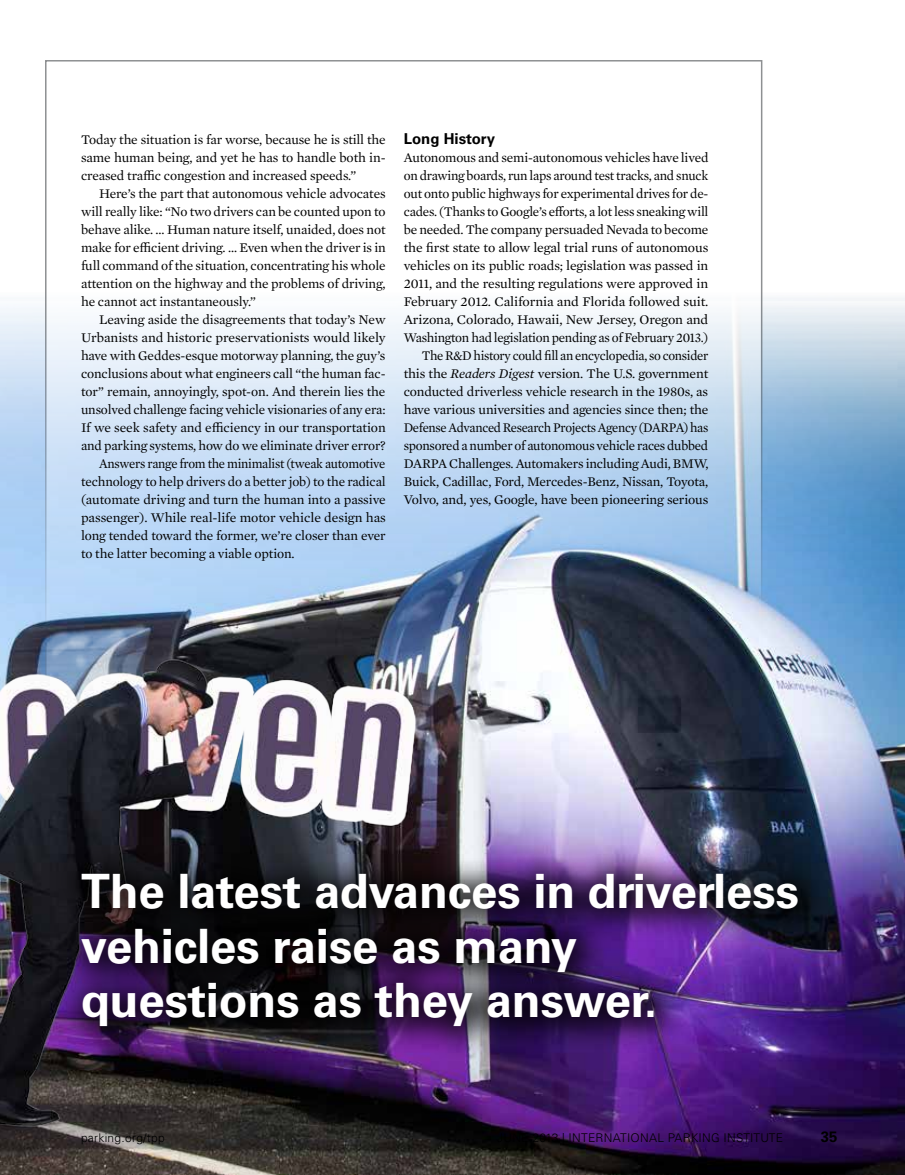
<style>
.page{position:relative;width:905px;height:1175px;background:#fff}
.page>*{position:absolute;margin:0;border:0;box-sizing:border-box;transform-origin:0 0}
.t1{font:700 47.25px/54.6px "Univers LT Std";letter-spacing:-.005em;color:#fff}
.t2{font:700 15px "Univers LT Std";color:#000}
.t3{font:13.5px/18px "Mercury Text G1";letter-spacing:-.015em;color:#000;text-align:justify}
.t4{font:13.5px "Mercury Text G1";letter-spacing:-.015em;color:#000;scale:.95 1}
.t5{font:300 12px "Univers LT Std";letter-spacing:.02em;color:#000}
.s1{font-style:italic}
</style>
<div class="page">
<img style="left:0;top:225px;width:904px;height:949px">
<svg style="left:45px;top:60px;width:717px;height:688px"></svg>
<div style="left:53px;top:845px;width:778px;height:216px;background:#000;opacity:.75"></div>
<p class="t3" style="left:81px;top:130px;width:306px">Today the situation is far worse, because he is still the same human being, and yet he has to handle both in&shy;creased traffic congestion and increased speeds.”</p>
<p class="t3" style="left:81px;top:184px;width:306px;text-indent:18px">Here’s the part that autonomous vehicle advocates will really like: “No two drivers can be counted upon to behave alike. … Human nature itself, unaided, does not make for efficient driving. … Even when the driver is in full command of the situation, concentrating his whole attention on the highway and the problems of driving, he cannot act instantaneously.”</p>
<p class="t3" style="left:99px;top:310px;width:288px">Leaving aside the disagreements that today’s New</p>
<p class="t3" style="left:81px;top:328px;width:306px">Urbanists and historic preservationists would likely</p>
<p class="t3" style="left:81px;top:346px;width:306px">have with Geddes-esque motorway planning, the guy’s</p>
<p class="t3" style="left:81px;top:364px;width:306px">conclusions about what engineers call “the human fac-</p>
<p class="t3" style="left:81px;top:382px;width:306px">tor” remain, annoyingly, spot-on. And therein lies the</p>
<p class="t3" style="left:81px;top:400px;width:306px">unsolved challenge facing vehicle visionaries of any era:</p>
<p class="t3" style="left:81px;top:418px;width:306px">If we seek safety and efficiency in our transportation</p>
<p class="t3" style="left:81px;top:436px;width:306px">and parking systems, how do we eliminate driver error?</p>
<p class="t4" style="left:99px;top:454px;width:303px">Answers range from the minimalist (tweak automotive</p>
<p class="t3" style="left:81px;top:472px;width:306px">technology to help drivers do a better job) to the radical</p>
<p class="t3" style="left:81px;top:490px;width:306px">(automate driving and turn the human into a passive</p>
<p class="t3" style="left:81px;top:508px;width:306px">passenger). While real-life motor vehicle design has</p>
<p class="t3" style="left:81px;top:526px;width:306px">long tended toward the former, we’re closer than ever</p>
<p class="t3" style="left:81px;top:544px;width:215px">to the latter becoming a viable option.</p>
<p class="t2" style="left:404px;top:130px;width:93px">Long History</p>
<p class="t3" style="left:404px;top:148px;width:306px;text-align:right">Autonomous and semi-autonomous vehicles have lived on drawing boards, run laps around test tracks, and snuck out onto public highways for experimental drives for de&shy;cades. (Thanks to Google’s efforts, a lot less sneaking will be needed. The company persuaded Nevada to become the first state to allow legal trial runs of autonomous vehicles on its public roads; legislation was passed in 2011, and the resulting regulations were approved in February 2012. California and Florida followed suit.<br>Arizona, Colorado, Hawaii, New Jersey, Oregon and Washington had legislation pending as of February 2013.)<br>The R&amp;D history could fill an encyclopedia, so consider this the <span class="s1">Readers Digest</span> version. The U.S. government conducted driverless vehicle research in the 1980s, as have various universities and agencies since then; the Defense Advanced Research Projects Agency (DARPA) has sponsored a number of autonomous vehicle races dubbed DARPA Challenges. Automakers including Audi, BMW, Buick, Cadillac, Ford, Mercedes-Benz, Nissan, Toyota, Volvo, and, yes, Google, have been pioneering serious</p>
<h1 class="t1" style="left:81px;top:864px;width:719px">The latest advances in driverless vehicles raise as many questions as they answer.</h1>
<p class="t5" style="left:81px;top:1130px;width:85px">PARKING.ORG/TPP</p>
<p class="t5" style="left:497px;top:1130px;width:287px">JUNE 2013 | INTE RNATIONAL PARKIN G IN STITUTE</p>
<p class="t2" style="left:820px;top:1127px;width:18px">35</p>
</div>
